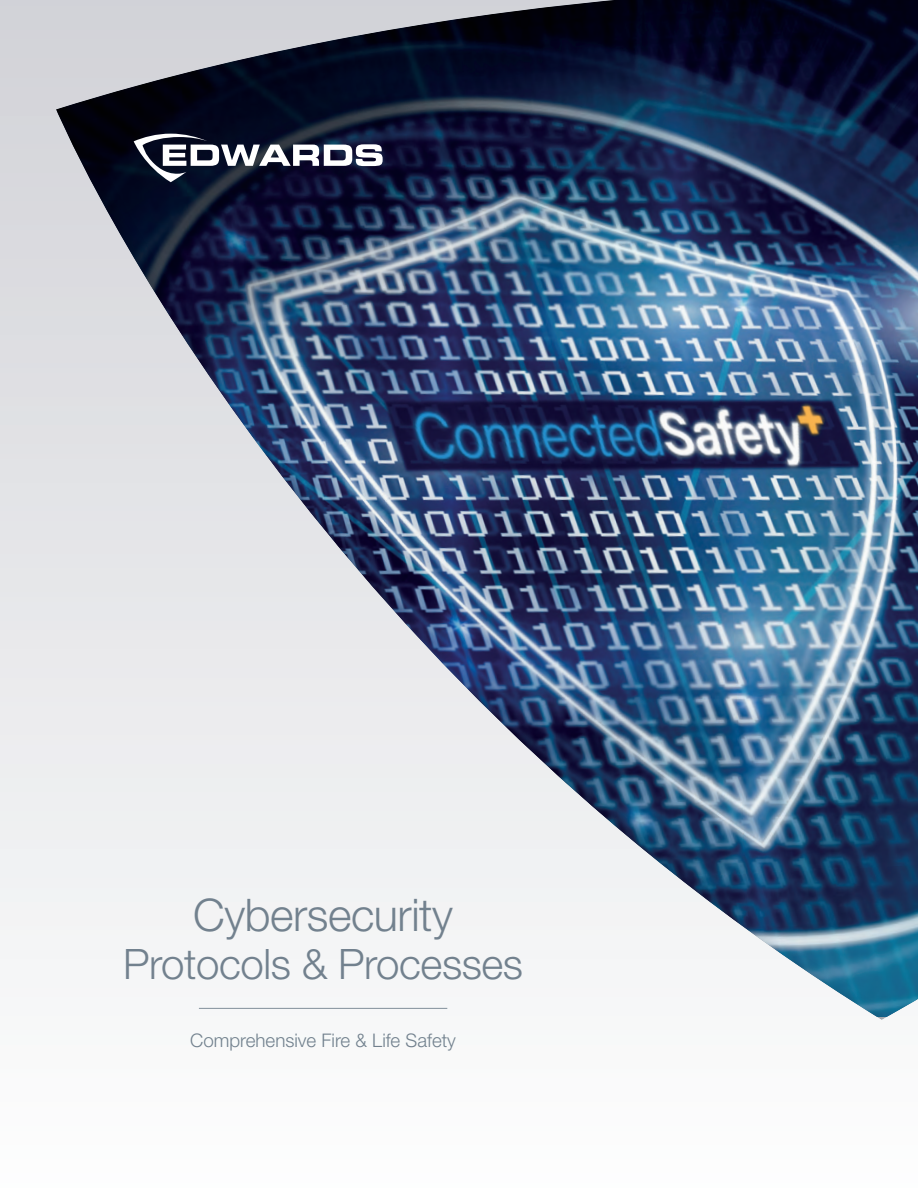
<style>
.page{position:relative;width:918px;height:1188px;background:#fff}
.page>*{position:absolute;margin:0;border:0;box-sizing:border-box;transform-origin:0 0}
.t1{font:300 45px "Helvetica Neue LT Std";letter-spacing:-.01em;color:#72818e}
.t2{font:300 42px "Helvetica Neue LT Std";letter-spacing:-.01em;color:#72818e}
.t3{font:300 18.75px "Helvetica Neue LT Std";color:#72818e}
</style>
<div class="page">
<div style="left:0;top:0;width:918px;height:1188px;background:linear-gradient(to bottom,#d1d1d7,#fdfefd)"></div>
<div style="left:53px;top:0;width:865px;height:1021px;background:#8197ae;opacity:.42"></div>
<hr style="left:199px;top:1008px;width:248px;height:1px;background:#72818e">
<div style="left:81px;top:76px;width:357px;height:160px;background:#231f20;opacity:.4"></div>
<svg style="left:134px;top:134px;width:249px;height:48px"></svg>
<h1 class="t1" style="left:193px;top:887px;width:261px">Cybersecurity</h1>
<h2 class="t2" style="left:123px;top:938px;width:402px">Protocols &amp; Processes</h2>
<p class="t3" style="left:190px;top:1029px;width:267px">Comprehensive Fire &amp; Life Safety</p>
</div>
